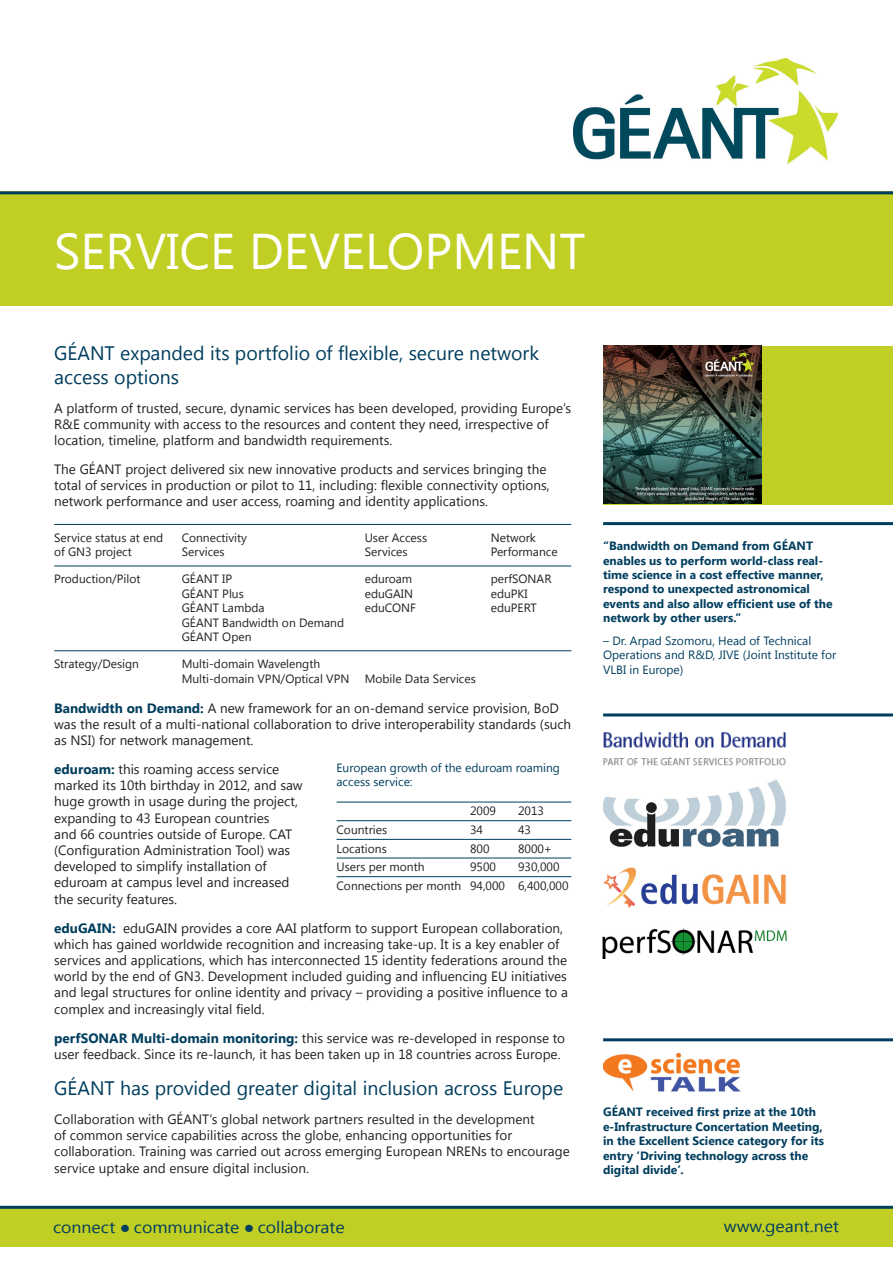
<style>
.page{position:relative;width:893px;height:1263px;background:#fff}
.page>*{position:absolute;margin:0;border:0;box-sizing:border-box;transform-origin:0 0}
.t1{font:50.1px "Segoe UI";color:#fff}
.Green_header{font:19.5px/23.4px "Segoe UI";color:#003e5e}
.t2{font:16.5px "Segoe UI";color:#003e5e;scale:1.07 1}
.Basic{font:13.5px/16.2px "Segoe UI";color:#231f20}
.Basic-2{font:12px "Segoe UI";color:#231f20}
.Green_quote_name_bol{font:700 12px/14.4px "Segoe UI";color:#003e5e}
.Green_quote{font:12px/14.4px "Segoe UI";color:#003e5e}
.Basic-3{font:12px/14.4px "Segoe UI";color:#003e5e}
.s1{font-weight:700;color:#003e5e}
</style>
<div class="page">
<hr style="left:337px;top:802px;width:234px;height:1px;background:#003e5e">
<hr style="left:337px;top:820px;width:234px;height:1px;background:#003e5e">
<hr style="left:337px;top:839px;width:234px;height:1px;background:#003e5e">
<hr style="left:337px;top:858px;width:234px;height:1px;background:#003e5e">
<hr style="left:337px;top:876px;width:234px;height:1px;background:#003e5e">
<div style="left:0;top:191px;width:893px;height:115px;background:#c1ce23"></div>
<img style="left:574px;top:59px;width:263px;height:105px">
<div style="left:0;top:1207px;width:893px;height:39px;background:#c1ce23"></div>
<hr style="left:0;top:1206px;width:893px;height:3px;background:#003e5e">
<hr style="left:0;top:191px;width:893px;height:3px;background:#003e5e">
<hr style="left:603px;top:1038px;width:290px;height:3px;background:#003e5e">
<hr style="left:603px;top:713px;width:290px;height:3px;background:#003e5e">
<hr style="left:603px;top:522px;width:290px;height:3px;background:#003e5e">
<hr style="left:54px;top:524px;width:517px;height:1px;background:#003e5e">
<hr style="left:54px;top:566px;width:517px;height:1px;background:#003e5e">
<hr style="left:54px;top:650px;width:517px;height:1px;background:#003e5e">
<div style="left:603px;top:346px;width:290px;height:158px;background:#c1ce23"></div>
<img style="left:603px;top:346px;width:159px;height:158px">
<img style="left:603px;top:732px;width:183px;height:33px">
<img style="left:603px;top:780px;width:183px;height:67px">
<img style="left:603px;top:1052px;width:138px;height:40px">
<img style="left:603px;top:868px;width:183px;height:39px">
<img style="left:602px;top:928px;width:185px;height:31px">
<p class="t1" style="left:54px;top:217px;width:533px">SERVICE DEVELOPMENT</p>
<p class="Green_header" style="left:54px;top:341px;width:486px">GÉANT expanded its portfolio of flexible, secure network access options</p>
<p class="Basic" style="left:54px;top:399px;width:519px">A platform of trusted, secure, dynamic services has been developed, providing Europe’s<br>R&amp;E community with access to the resources and content they need, irrespective of location, timeline, platform and bandwidth requirements.</p>
<p class="Basic" style="left:54px;top:460px;width:497px">The GÉANT project delivered six new innovative products and services bringing the total of services in production or pilot to 11, including: flexible connectivity options, network performance and user access, roaming and identity applications.</p>
<p class="Basic-2" style="left:54px;top:529px;width:111px">Service status at end</p>
<p class="Basic-2" style="left:182px;top:529px;width:67px">Connectivity</p>
<p class="Basic-2" style="left:365px;top:529px;width:64px">User Access</p>
<p class="Basic-2" style="left:491px;top:529px;width:47px">Network</p>
<p class="Basic-2" style="left:54px;top:544px;width:79px">of GN3 project</p>
<p class="Basic-2" style="left:182px;top:544px;width:44px">Services</p>
<p class="Basic-2" style="left:365px;top:544px;width:44px">Services</p>
<p class="Basic-2" style="left:491px;top:544px;width:68px">Performance</p>
<p class="Basic-2" style="left:54px;top:571px;width:88px">Production/Pilot</p>
<p class="Basic-2" style="left:182px;top:571px;width:52px">GÉANT IP</p>
<p class="Basic-2" style="left:365px;top:571px;width:49px">eduroam</p>
<p class="Basic-2" style="left:491px;top:571px;width:62px">perfSONAR</p>
<p class="Basic-2" style="left:182px;top:585px;width:64px">GÉANT Plus</p>
<p class="Basic-2" style="left:365px;top:585px;width:50px">eduGAIN</p>
<p class="Basic-2" style="left:491px;top:585px;width:39px">eduPKI</p>
<p class="Basic-2" style="left:182px;top:600px;width:84px">GÉANT Lambda</p>
<p class="Basic-2" style="left:365px;top:600px;width:53px">eduCONF</p>
<p class="Basic-2" style="left:491px;top:600px;width:48px">eduPERT</p>
<p class="Basic-2" style="left:182px;top:614px;width:164px">GÉANT Bandwidth on Demand</p>
<p class="Basic-2" style="left:182px;top:628px;width:71px">GÉANT Open</p>
<p class="Basic-2" style="left:54px;top:655px;width:86px">Strategy/Design</p>
<p class="Basic-2" style="left:182px;top:655px;width:140px">Multi-domain Wavelength</p>
<p class="Basic-2" style="left:182px;top:670px;width:169px">Multi-domain VPN/Optical VPN</p>
<p class="Basic-2" style="left:365px;top:670px;width:113px">Mobile Data Services</p>
<p class="Basic" style="left:54px;top:699px;width:519px"><span class="s1">Bandwidth on Demand:</span> A new framework for an on-demand service provision, BoD was the result of a multi-national collaboration to drive interoperability standards (such as NSI) for network management.</p>
<p class="Basic" style="left:54px;top:760px;width:250px"><span class="s1">eduroam:</span> this roaming access service marked its 10th birthday in 2012, and saw huge growth in usage during the project, expanding to 43 European countries<br>and 66 countries outside of Europe. CAT (Configuration Administration Tool) was developed to simplify installation of eduroam at campus level and increased the security features.</p>
<p class="Basic" style="left:54px;top:919px;width:515px"><span class="s1">eduGAIN:</span> eduGAIN provides a core AAI platform to support European collaboration, which has gained worldwide recognition and increasing take-up. It is a key enabler of services and applications, which has interconnected 15 identity federations around the world by the end of GN3. Development included guiding and influencing EU initiatives and legal structures for online identity and privacy – providing a positive influence to a complex and increasingly vital field.</p>
<p class="Basic" style="left:54px;top:1029px;width:512px"><span class="s1">perfSONAR Multi-domain monitoring:</span> this service was re-developed in response to user feedback. Since its re-launch, it has been taken up in 18 countries across Europe.</p>
<p class="Green_header" style="left:54px;top:1075px;width:511px">GÉANT has provided greater digital inclusion across Europe</p>
<p class="Basic" style="left:54px;top:1110px;width:517px">Collaboration with GÉANT’s global network partners resulted in the development<br>of common service capabilities across the globe, enhancing opportunities for collaboration. Training was carried out across emerging European NRENs to encourage service uptake and ensure digital inclusion.</p>
<p class="Basic-3" style="left:337px;top:760px;width:225px">European growth of the eduroam roaming access service:</p>
<p class="Basic-2" style="left:470px;top:803px;width:27px">2009</p>
<p class="Basic-2" style="left:518px;top:803px;width:27px">2013</p>
<p class="Basic-2" style="left:337px;top:821px;width:52px">Countries</p>
<p class="Basic-2" style="left:470px;top:821px;width:14px">34</p>
<p class="Basic-2" style="left:518px;top:821px;width:14px">43</p>
<p class="Basic-2" style="left:337px;top:840px;width:52px">Locations</p>
<p class="Basic-2" style="left:470px;top:840px;width:21px">800</p>
<p class="Basic-2" style="left:518px;top:840px;width:36px">8000+</p>
<p class="Basic-2" style="left:337px;top:858px;width:90px">Users per month</p>
<p class="Basic-2" style="left:470px;top:858px;width:27px">9500</p>
<p class="Basic-2" style="left:518px;top:858px;width:43px">930,000</p>
<p class="Basic-2" style="left:337px;top:877px;width:233px">Connections per month 94,000 6,400,000</p>
<p class="Green_quote_name_bol" style="left:603px;top:538px;width:231px">“Bandwidth on Demand from GÉANT enables us to perform world-class real&shy;time science in a cost effective manner, respond to unexpected astronomical events and also allow efficient use of the network by other users.”</p>
<p class="Green_quote" style="left:603px;top:633px;width:235px">– Dr. Arpad Szomoru, Head of Technical<br>Operations and R&amp;D, JIVE (Joint Institute for<br>VLBI in Europe)</p>
<p class="Green_quote_name_bol" style="left:603px;top:1104px;width:222px">GÉANT received first prize at the 10th e-Infrastructure Concertation Meeting, in the Excellent Science category for its entry ‘Driving technology across the digital divide’.</p>
<p class="t2" style="left:53px;top:1216px;width:274px">connect ● communicate ● collaborate</p>
<p class="t2" style="left:724px;top:1215px;width:109px">www.geant.net</p>
</div>
